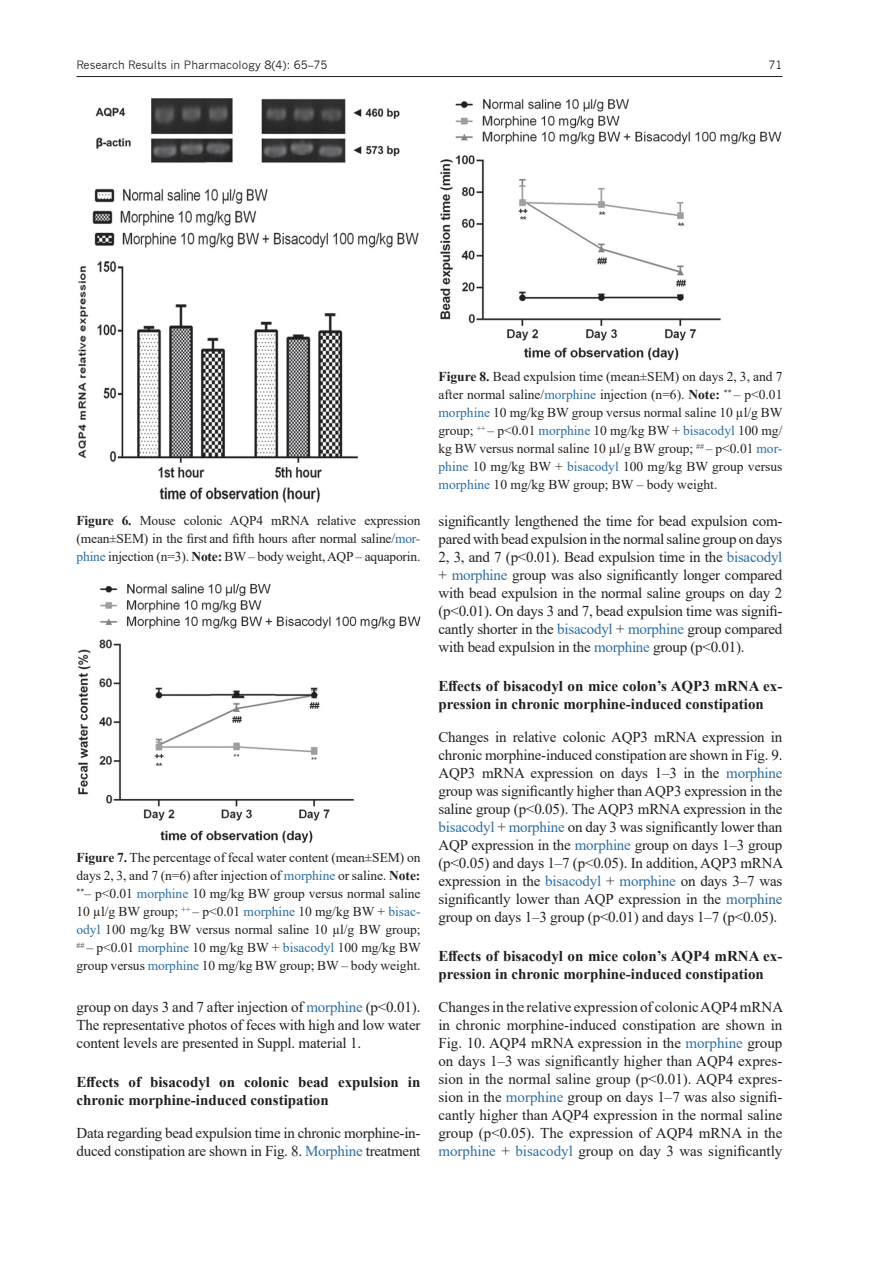
<style>
.page{position:relative;width:893px;height:1263px;background:#fff}
.page>*{position:absolute;margin:0;border:0;box-sizing:border-box;transform-origin:0 0}
.t1{font:15px/18px "Times New Roman";letter-spacing:-.01em;color:#231f20;text-align:justify}
.t2{font:700 15px/18px "Times New Roman";color:#231f20}
.t3{font:13.5px/18px "Times New Roman";letter-spacing:-.005em;color:#231f20;text-align:justify}
.t4{font:11.25px "News Gothic";color:#231f20}
.s1{font-weight:700}
.s2{color:#2c6ea2}
</style>
<div class="page">
<hr style="left:77px;top:76px;width:705px;height:1px;background:#231f20">
<img style="left:78px;top:98px;width:341px;height:405px">
<img style="left:78px;top:583px;width:342px;height:259px">
<img style="left:440px;top:99px;width:342px;height:262px">
<p class="t4" style="left:77px;top:58px;width:252px">Research Results in Pharmacology 8(4): 65–75</p>
<p class="t4" style="left:768px;top:58px;width:16px">71</p>
<p class="t3" style="left:77px;top:511px;width:345px"><span class="s1">Figure 6.</span> Mouse colonic AQP4 mRNA relative expression (mean±SEM) in the first and fifth hours after normal saline/<span class="s2">mor&shy;phine</span> injection (n=3). <span class="s1">Note:</span> BW – body weight, AQP – aquaporin.</p>
<p class="t3" style="left:77px;top:848px;width:346px"><span class="s1">Figure 7.</span> The percentage of fecal water content (mean±SEM) on days 2, 3, and 7 (n=6) after injection of <span class="s2">morphine</span> or saline. <span class="s1">Note: </span><sup>**</sup>– p&lt;0.01 <span class="s2">morphine</span> 10 mg/kg BW group versus normal saline 10 µl/g BW group; <sup>++</sup> – p&lt;0.01 <span class="s2">morphine</span> 10 mg/kg BW + <span class="s2">bisac&shy;odyl</span> 100 mg/kg BW versus normal saline 10 µl/g BW group; <sup>##</sup> – p&lt;0.01 <span class="s2">morphine</span> 10 mg/kg BW + <span class="s2">bisacodyl</span> 100 mg/kg BW group versus <span class="s2">morphine</span> 10 mg/kg BW group; BW – body weight.</p>
<p class="t1" style="left:77px;top:997px;width:345px">group on days 3 and 7 after injection of <span class="s2">morphine</span> (p&lt;0.01).<br>The representative photos of feces with high and low water content levels are presented in Suppl. material 1.</p>
<p class="t2" style="left:77px;top:1072px;width:345px">Effects of bisacodyl on colonic bead expulsion in chronic morphine-induced constipation</p>
<p class="t1" style="left:77px;top:1123px;width:345px">Data regarding bead expulsion time in chronic morphine-in&shy;duced constipation are shown in Fig. 8. <span class="s2">Morphine</span> treatment</p>
<p class="t3" style="left:438px;top:367px;width:346px"><span class="s1">Figure 8.</span> Bead expulsion time (mean±SEM) on days 2, 3, and 7 after normal saline/<span class="s2">morphine</span> injection (n=6). <span class="s1">Note:</span> <sup>**</sup> – p&lt;0.01 <span class="s2">morphine</span> 10 mg/kg BW group versus normal saline 10 µl/g BW group; <sup>++</sup> – p&lt;0.01 <span class="s2">morphine</span> 10 mg/kg BW + <span class="s2">bisacodyl</span> 100 mg/ kg BW versus normal saline 10 µl/g BW group; <sup>##</sup> – p&lt;0.01 <span class="s2">mor&shy;phine</span> 10 mg/kg BW + <span class="s2">bisacodyl</span> 100 mg/kg BW group versus <span class="s2">morphine</span> 10 mg/kg BW group; BW – body weight.</p>
<p class="t1" style="left:438px;top:511px;width:345px">significantly lengthened the time for bead expulsion com&shy;pared with bead expulsion in the normal saline group on days 2, 3, and 7 (p&lt;0.01). Bead expulsion time in the <span class="s2">bisacodyl </span>+ <span class="s2">morphine</span> group was also significantly longer compared with bead expulsion in the normal saline groups on day 2 (p&lt;0.01). On days 3 and 7, bead expulsion time was signifi&shy;cantly shorter in the <span class="s2">bisacodyl</span> + <span class="s2">morphine</span> group compared with bead expulsion in the <span class="s2">morphine</span> group (p&lt;0.01).</p>
<p class="t2" style="left:438px;top:676px;width:345px">Effects of bisacodyl on mice colon’s AQP3 mRNA ex&shy;pression in chronic morphine-induced constipation</p>
<p class="t1" style="left:438px;top:727px;width:346px">Changes in relative colonic AQP3 mRNA expression in chronic morphine-induced constipation are shown in Fig. 9.<br>AQP3 mRNA expression on days 1–3 in the <span class="s2">morphine </span>group was significantly higher than AQP3 expression in the saline group (p&lt;0.05). The AQP3 mRNA expression in the <span class="s2">bisacodyl</span> + <span class="s2">morphine</span> on day 3 was significantly lower than AQP expression in the <span class="s2">morphine</span> group on days 1–3 group (p&lt;0.05) and days 1–7 (p&lt;0.05). In addition, AQP3 mRNA expression in the <span class="s2">bisacodyl</span> + <span class="s2">morphine</span> on days 3–7 was significantly lower than AQP expression in the <span class="s2">morphine </span>group on days 1–3 group (p&lt;0.01) and days 1–7 (p&lt;0.05).</p>
<p class="t2" style="left:438px;top:946px;width:345px">Effects of bisacodyl on mice colon’s AQP4 mRNA ex&shy;pression in chronic morphine-induced constipation</p>
<p class="t1" style="left:438px;top:997px;width:346px">Changes in the relative expression of colonic AQP4 mRNA in chronic morphine-induced constipation are shown in Fig. 10. AQP4 mRNA expression in the <span class="s2">morphine</span> group on days 1–3 was significantly higher than AQP4 expres&shy;sion in the normal saline group (p&lt;0.01). AQP4 expres&shy;sion in the <span class="s2">morphine</span> group on days 1–7 was also signifi&shy;cantly higher than AQP4 expression in the normal saline group (p&lt;0.05). The expression of AQP4 mRNA in the <span class="s2">morphine</span> + <span class="s2">bisacodyl</span> group on day 3 was significantly</p>
</div>
